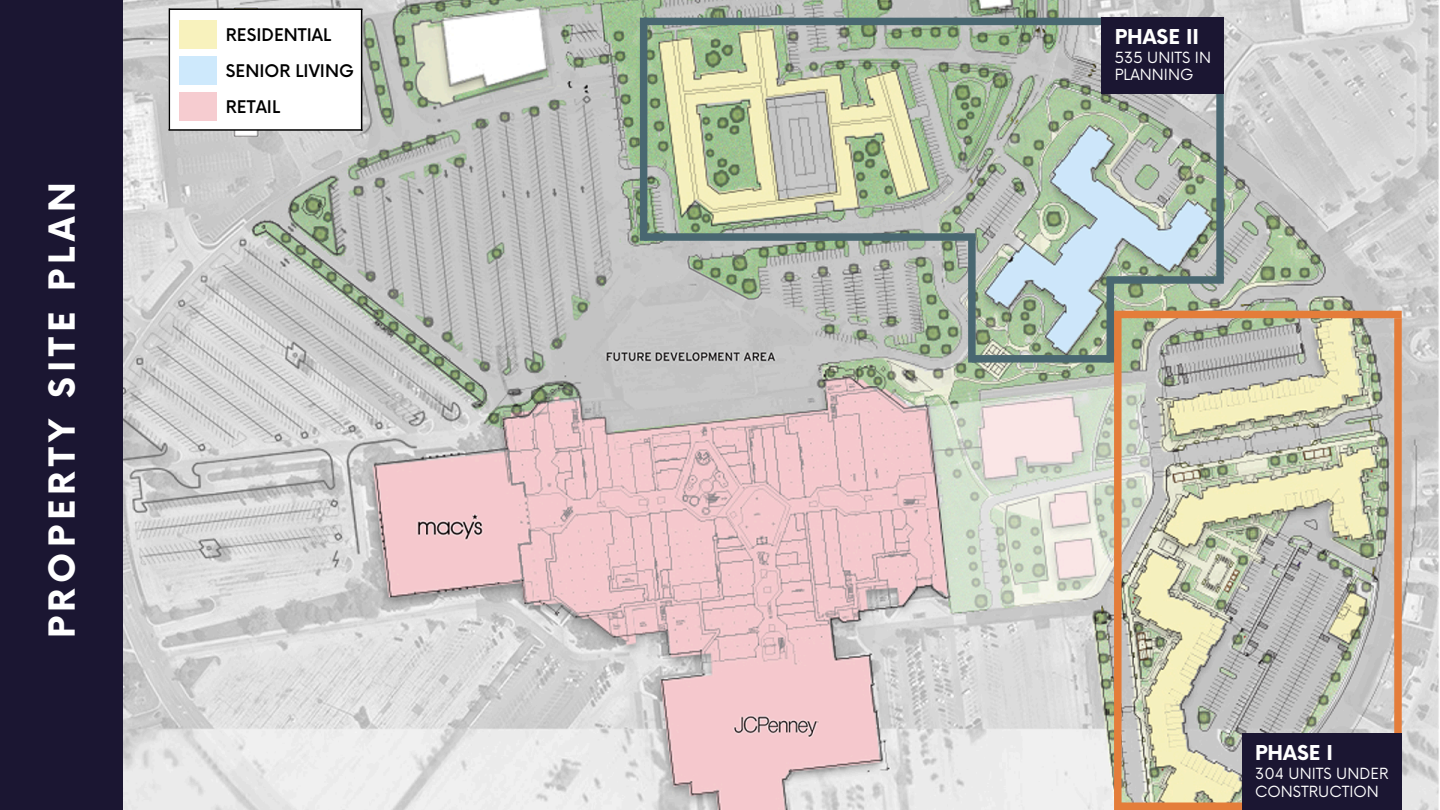
<style>
.page{position:relative;width:1440px;height:810px;background:#fff}
.page>*{position:absolute;margin:0;border:0;box-sizing:border-box;transform-origin:0 0}
.t1{font:700 35px "Now";letter-spacing:.15em;color:#fff}
.t2{font:700 20px "Now";color:#fff}
.t3{font:500 17px "Now";color:#000}
.t4{font:15px/17.2px "Now";color:#fff}
</style>
<div class="page">
<img style="left:123px;top:0;width:1316px;height:810px">
<div style="left:0;top:0;width:123px;height:810px;background:#1b1632"></div>
<div style="left:169px;top:9px;width:193px;height:121px;background:#fff"></div>
<div style="left:179px;top:20px;width:38px;height:29px;background:#f8f2bd"></div>
<div style="left:179px;top:57px;width:38px;height:28px;background:#cee9fc"></div>
<div style="left:179px;top:92px;width:38px;height:29px;background:#f6ccd0"></div>
<hr style="left:169px;top:8px;width:193px;height:2px;background:#000">
<hr style="left:169px;top:129px;width:193px;height:2px;background:#000">
<hr style="left:169px;top:8px;width:1px;height:122px;background:#000">
<hr style="left:361px;top:9px;width:1px;height:122px;background:#000">
<div style="left:1394px;top:318px;width:8px;height:492px;background:#e47d3a"></div>
<div style="left:1114px;top:311px;width:288px;height:7px;background:#e47d3a"></div>
<div style="left:1114px;top:314px;width:8px;height:496px;background:#e47d3a"></div>
<div style="left:1118px;top:802px;width:280px;height:8px;background:#e47d3a"></div>
<div style="left:1242px;top:733px;width:160px;height:77px;background:#1b1632"></div>
<div style="left:640px;top:18px;width:7px;height:223px;background:#496771"></div>
<div style="left:644px;top:18px;width:576px;height:7px;background:#496771"></div>
<div style="left:644px;top:233px;width:332px;height:8px;background:#496771"></div>
<div style="left:1216px;top:18px;width:8px;height:262px;background:#496771"></div>
<div style="left:1101px;top:17px;width:123px;height:77px;background:#1b1632"></div>
<div style="left:968px;top:237px;width:8px;height:126px;background:#496771"></div>
<div style="left:972px;top:355px;width:138px;height:8px;background:#496771"></div>
<div style="left:1107px;top:280px;width:7px;height:83px;background:#496771"></div>
<div style="left:1107px;top:276px;width:117px;height:8px;background:#496771"></div>
<h1 class="t1" style="left:43px;top:638px;width:458px;rotate:-90deg">PROPERTY SITE PLAN</h1>
<h3 class="t3" style="left:226px;top:26px;width:107px">RESIDENTIAL</h3>
<h3 class="t3" style="left:226px;top:62px;width:130px">SENIOR LIVING</h3>
<h3 class="t3" style="left:226px;top:97px;width:56px">RETAIL</h3>
<h2 class="t2" style="left:1115px;top:26px;width:86px">PHASE II</h2>
<p class="t4" style="left:1115px;top:50px;width:98px">535 UNITS IN<br>PLANNING</p>
<h2 class="t2" style="left:1255px;top:742px;width:79px">PHASE I</h2>
<p class="t4" style="left:1255px;top:766px;width:135px">304 UNITS UNDER<br>CONSTRUCTION</p>
</div>
